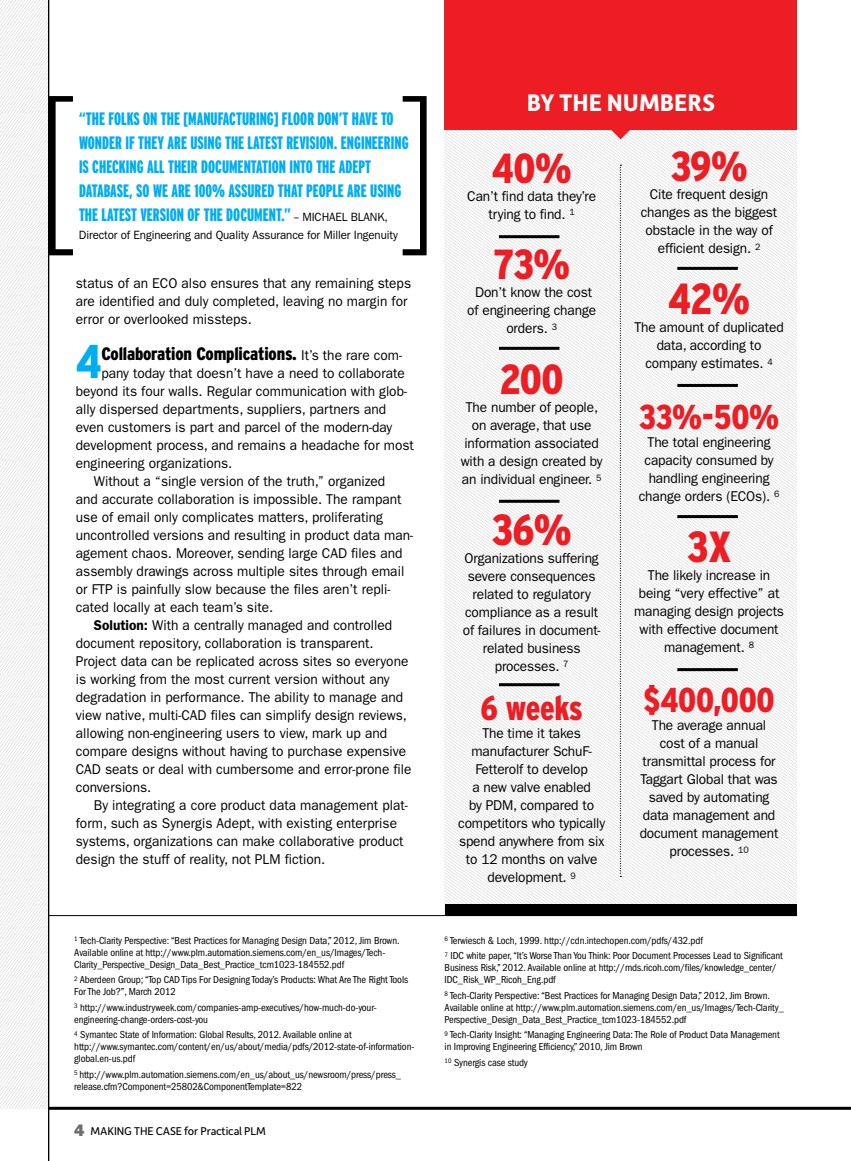
<style>
.page{position:relative;width:851px;height:1161px;background:#fff}
.page>*{position:absolute;margin:0;border:0;box-sizing:border-box;transform-origin:0 0}
.t1{font:900 condensed 47.4px "Interstate";color:#00aeef}
.t2{font:900 condensed 43.5px "Interstate";color:#ed1d24;scale:.96 1}
.t3{font:900 condensed 42px "Interstate";letter-spacing:-.03em;color:#ed1d24;scale:.96 1}
.t4{font:900 condensed 34.5px "Interstate";letter-spacing:-.01em;color:#ed1d24;scale:.96 1}
.t5{font:700 25.5px "Depot New";color:#fff}
.t6{font:900 extra-condensed 18px/24px "Interstate";color:#00aeef}
.t7{font:900 condensed 18px "Interstate";letter-spacing:-.01em;color:#000}
.t8{font:14.25px/18px "Franklin Gothic";color:#000;text-align:center;scale:.96 1}
.t9{font:12px/18px "Franklin Gothic";letter-spacing:-.01em;color:#000;scale:.96 1}
.t10{font:12px "Depot New";letter-spacing:-.01em;color:#000}
.t11{font:condensed 10.5px/12px "Franklin Gothic";letter-spacing:-.01em;color:#000}
.s1{font-family:"Franklin Gothic";font-weight:400;font-stretch:normal;font-size:12px;color:#000}
.s2{font-family:"Franklin Gothic";font-weight:400;font-stretch:normal;font-size:14.25px}
.s3{font-weight:600}
.s4{font-family:"Franklin Gothic";font-weight:800;font-size:16.5px;color:#6d6e71}
</style>
<div class="page">
<svg style="left:444px;top:129px;width:352px;height:786px"></svg>
<hr style="left:48px;top:1107px;width:802px;height:3px;background:#000">
<svg style="left:0;top:0;width:48px;height:1108px"></svg>
<hr style="left:48px;top:0;width:1px;height:1161px;background:#000">
<div style="left:444px;top:0;width:352px;height:129px;background:#ed1d24"></div>
<svg style="left:607px;top:129px;width:27px;height:10px"></svg>
<hr style="left:49px;top:915px;width:748px;height:1px;background:#000">
<div style="left:445px;top:904px;width:351px;height:12px;background:#000"></div>
<svg style="left:49px;top:96px;width:24px;height:159px"></svg>
<svg style="left:402px;top:96px;width:24px;height:159px"></svg>
<svg style="left:619px;top:165px;width:2px;height:712px"></svg>
<hr style="left:499px;top:235px;width:60px;height:3px;background:#000">
<hr style="left:677px;top:267px;width:60px;height:3px;background:#000">
<hr style="left:677px;top:384px;width:60px;height:3px;background:#000">
<hr style="left:677px;top:515px;width:60px;height:3px;background:#000">
<hr style="left:677px;top:668px;width:60px;height:3px;background:#000">
<hr style="left:499px;top:347px;width:60px;height:3px;background:#000">
<hr style="left:499px;top:500px;width:60px;height:3px;background:#000">
<hr style="left:499px;top:683px;width:60px;height:3px;background:#000">
<p class="t6" style="left:79px;top:107px;width:331px">“THE FOLKS ON THE [MANUFACTURING] FLOOR DON’T HAVE TO WONDER IF THEY ARE USING THE LATEST REVISION. ENGINEERING IS CHECKING ALL THEIR DOCUMENTATION INTO THE ADEPT DATABASE, SO WE ARE 100% ASSURED THAT PEOPLE ARE USING THE LATEST VERSION OF THE DOCUMENT.” <span class="s1">-- Mic hael</span></p>
<p class="t9" style="left:79px;top:208px;width:334px;text-indent:272px">Blank,<br>Director of Engineering and Quality Assurance for Miller Ingenuity</p>
<p class="t8" style="left:76px;top:274px;width:351px;text-align:left">status of an ECO also ensures that any remaining steps are identified and duly completed, leaving no margin for error or overlooked missteps.</p>
<h1 class="t1" style="left:76px;top:335px;width:27px">4</h1>
<p class="t7" style="left:101px;top:344px;width:302px">Collaboration Complications. <span class="s2">It’s the rare com-</span></p>
<p class="t8" style="left:101px;top:364px;width:317px">pany today that doesn’t have a need to collaborate</p>
<p class="t8" style="left:76px;top:382px;width:346px">beyond its four walls. Regular communication with glob-</p>
<p class="t8" style="left:76px;top:400px;width:325px">ally dispersed departments, suppliers, partners and</p>
<p class="t8" style="left:76px;top:418px;width:331px">even customers is part and parcel of the modern-day</p>
<p class="t8" style="left:76px;top:436px;width:353px">development process, and remains a headache for most</p>
<p class="t8" style="left:76px;top:454px;width:165px">engineering organizations.</p>
<p class="t8" style="left:94px;top:472px;width:305px">Without a “single version of the truth,” organized</p>
<p class="t8" style="left:76px;top:490px;width:341px">and accurate collaboration is impossible. The rampant</p>
<p class="t8" style="left:76px;top:508px;width:321px">use of email only complicates matters, proliferating</p>
<p class="t8" style="left:76px;top:526px;width:353px">uncontrolled versions and resulting in product data man-</p>
<p class="t8" style="left:76px;top:544px;width:342px">agement chaos. Moreover, sending large CAD files and</p>
<p class="t8" style="left:76px;top:562px;width:343px">assembly drawings across multiple sites through email</p>
<p class="t8" style="left:76px;top:580px;width:329px">or FTP is painfully slow because the files aren’t repli-</p>
<p class="t8" style="left:76px;top:598px;width:207px">cated locally at each team’s site.</p>
<p class="t8" style="left:94px;top:616px;width:312px"><span class="s3">Solution:</span> With a centrally managed and controlled</p>
<p class="t8" style="left:76px;top:634px;width:312px">document repository, collaboration is transparent.</p>
<p class="t8" style="left:76px;top:652px;width:348px">Project data can be replicated across sites so everyone</p>
<p class="t8" style="left:76px;top:670px;width:328px">is working from the most current version without any</p>
<p class="t8" style="left:76px;top:688px;width:342px">degradation in performance. The ability to manage and</p>
<p class="t8" style="left:76px;top:706px;width:346px">view native, multi-CAD files can simplify design reviews,</p>
<p class="t8" style="left:76px;top:724px;width:326px">allowing non-engineering users to view, mark up and</p>
<p class="t8" style="left:76px;top:742px;width:345px">compare designs without having to purchase expensive</p>
<p class="t8" style="left:76px;top:760px;width:351px">CAD seats or deal with cumbersome and error-prone file</p>
<p class="t8" style="left:76px;top:778px;width:80px">conversions.</p>
<p class="t8" style="left:94px;top:796px;width:328px">By integrating a core product data management plat-</p>
<p class="t8" style="left:76px;top:814px;width:336px">form, such as Synergis Adept, with existing enterprise</p>
<p class="t8" style="left:76px;top:832px;width:343px">systems, organizations can make collaborative product</p>
<p class="t8" style="left:76px;top:850px;width:261px">design the stuff of reality, not PLM fiction.</p>
<p class="t11" style="left:74px;top:934px;width:327px"><sup>1</sup> Tech-Clarity Perspective: “Best Practices for Managing Design Data,” 2012, Jim Brown.<br>Available online at http://www.plm.automation.siemens.com/en_us/Images/Tech-<br>Clarity_Perspective_Design_Data_Best_Practice_tcm1023-184552.pdf</p>
<p class="t11" style="left:74px;top:974px;width:335px"><sup>2</sup> Aberdeen Group; “Top CAD Tips For Designing Today’s Products: What Are The Right Tools<br>For The Job?”, March 2012</p>
<p class="t11" style="left:74px;top:1001px;width:304px"><sup>3</sup> http://www.industryweek.com/companies-amp-executives/how-much-do-your&shy;engineering-change-orders-cost-you</p>
<p class="t11" style="left:74px;top:1029px;width:341px"><sup>4</sup> Symantec State of Information: Global Results, 2012. Available online at http://www.symantec.com/content/en/us/about/media/pdfs/2012-state-of-information&shy;global.en-us.pdf</p>
<p class="t11" style="left:74px;top:1069px;width:328px"><sup>5</sup> http://www.plm.automation.siemens.com/en_us/about_us/newsroom/press/press_ release.cfm?Component=25802&amp;ComponentTemplate=822</p>
<p class="t10" style="left:74px;top:1123px;width:193px"><span class="s4">4</span> MAKING THE CASE for Practical PLM</p>
<h3 class="t5" style="left:526px;top:86px;width:190px">BY THE NUMBERS</h3>
<h3 class="t3" style="left:491px;top:145px;width:85px">40%</h3>
<p class="t8" style="left:488px;top:205px;width:91px">trying to find. <sup>1</sup></p>
<p class="t8" style="left:467px;top:187px;width:136px">Can’t find data they’re</p>
<h3 class="t3" style="left:493px;top:241px;width:81px">73%</h3>
<p class="t8" style="left:467px;top:302px;width:136px">of engineering change orders. <sup>3</sup></p>
<h3 class="t3" style="left:500px;top:356px;width:68px">200</h3>
<p class="t8" style="left:460px;top:398px;width:149px">The number of people, on average, that use information associated with a design created by an individual engineer. <sup>5</sup></p>
<p class="t8" style="left:475px;top:284px;width:123px">Don’t know the cost</p>
<h2 class="t2" style="left:491px;top:505px;width:85px">36%</h2>
<p class="t8" style="left:463px;top:567px;width:145px">severe consequences related to regulatory compliance as a result of failures in document&shy;related business processes. <sup>7</sup></p>
<h3 class="t4" style="left:480px;top:689px;width:108px">6 weeks</h3>
<p class="t8" style="left:458px;top:725px;width:154px">The time it takes manufacturer SchuF-<br>Fetterolf to develop<br>a new valve enabled<br>by PDM, compared to competitors who typically spend anywhere from six to 12 months on valve development. <sup>9</sup></p>
<p class="t8" style="left:464px;top:549px;width:141px">Organizations suffering</p>
<h3 class="t3" style="left:670px;top:143px;width:82px">39%</h3>
<p class="t8" style="left:640px;top:204px;width:144px">changes as the biggest obstacle in the way of efficient design. <sup>2</sup></p>
<p class="t8" style="left:650px;top:186px;width:125px">Cite frequent design</p>
<h2 class="t2" style="left:668px;top:275px;width:87px">42%</h2>
<p class="t8" style="left:645px;top:336px;width:134px">data, according to company estimates. <sup>4</sup></p>
<h3 class="t4" style="left:639px;top:398px;width:148px">33%-50%</h3>
<p class="t8" style="left:638px;top:433px;width:148px">The total engineering capacity consumed by handling engineering change orders (ECOs). <sup>6</sup></p>
<h2 class="t2" style="left:686px;top:522px;width:48px">3X</h2>
<p class="t8" style="left:634px;top:566px;width:158px">The likely increase in being “very effective” at managing design projects with effective document management. <sup>8</sup></p>
<h3 class="t4" style="left:643px;top:681px;width:138px">$400,000</h3>
<p class="t8" style="left:639px;top:717px;width:146px">The average annual cost of a manual transmittal process for<br>Taggart Global that was saved by automating data management and document management processes. <sup>10</sup></p>
<p class="t8" style="left:634px;top:318px;width:157px">The amount of duplicated</p>
<p class="t11" style="left:444px;top:933px;width:340px;line-height:15.6px"><sup>6</sup> Terwiesch &amp; Loch, 1999. http://cdn.intechopen.com/pdfs/432.pdf<br><sup>7</sup> IDC white paper, “It’s Worse Than You Think: Poor Document Processes Lead to Significant</p>
<p class="t11" style="left:444px;top:962px;width:334px">Business Risk,” 2012. Available online at http://mds.ricoh.com/files/knowledge_center/<br>IDC_Risk_WP_Ricoh_Eng.pdf</p>
<p class="t11" style="left:444px;top:989px;width:341px"><sup>8</sup> Tech-Clarity Perspective: “Best Practices for Managing Design Data,” 2012, Jim Brown.<br>Available online at http://www.plm.automation.siemens.com/en_us/Images/Tech-Clarity_<br>Perspective_Design_Data_Best_Practice_tcm1023-184552.pdf</p>
<p class="t11" style="left:444px;top:1029px;width:336px"><sup>9</sup> Tech-Clarity Insight: “Managing Engineering Data: The Role of Product Data Management in Improving Engineering Efficiency,” 2010, Jim Brown</p>
<p class="t11" style="left:444px;top:1057px;width:85px"><sup>10</sup> Synergis case study</p>
</div>
